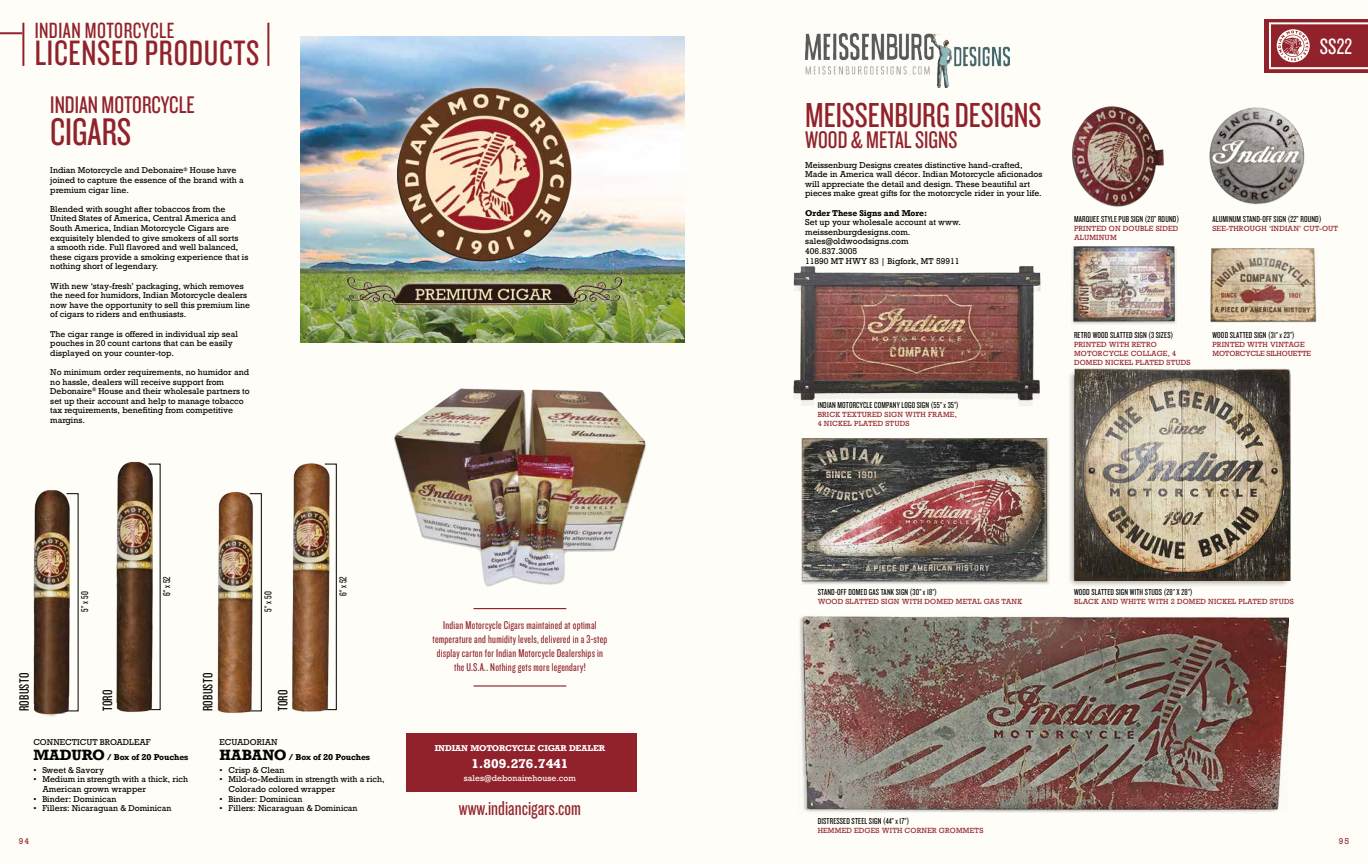
<style>
.page{position:relative;width:1368px;height:864px;background:#fefdf8}
.page>*{position:absolute;margin:0;border:0;box-sizing:border-box;transform-origin:0 0}
.t1{font:40px "Knockout 28 Junior Feathrwt";color:#91222b}
.t2{font:36.7px "Knockout 28 Junior Feathrwt";letter-spacing:.02em;color:#91222b}
.t3{font:36px "Knockout 28 Junior Feathrwt";color:#91222b}
.t4{font:25px "Knockout 28 Junior Feathrwt";color:#91222b}
.t5{font:23px "Knockout 28 Junior Feathrwt";color:#fefdf8}
.t6{font:22.9px "Knockout 28 Junior Feathrwt";letter-spacing:.02em;color:#91222b}
.t7{font:21px "Knockout 28 Junior Feathrwt";color:#91222b}
.t8{font:14px "Knockout 28 Junior Feathrwt";letter-spacing:.02em;color:#000}
.t9{font:700 12px "Rockwell";color:#fff}
.t10{font:11.7px/14.1px "Knockout 28 Junior Feathrwt";letter-spacing:.02em;color:#91222b;text-align:center}
.t11{font:10.3px "Knockout 28 Junior Feathrwt";letter-spacing:.02em;color:#000}
.t12{font:9px "Knockout 28 Junior Feathrwt";letter-spacing:.02em;color:#000}
.t13{font:8px/9.6px "Rockwell";color:#000}
.t14{font:700 8px/15px "Rockwell";letter-spacing:-.01em;color:#000}
.t15{font:700 8px "Rockwell";color:#fff}
.t16{font:8px "Rockwell";color:#fff}
.t17{font:8px "Rockwell";color:#91222b}
.t18{font:7px/9px "Rockwell";letter-spacing:.02em;color:#91222b}
.t19{font:7px/9px "Rockwell";letter-spacing:-.015em;color:#91222b}
.s1{font-weight:700;font-size:14px}
.s2{font-weight:700}
.s3{font-weight:400}
.s4{font-size:14px}
</style>
<div class="page">
<div style="left:406px;top:734px;width:231px;height:58px;background:#91222b"></div>
<svg style="left:1265px;top:19px;width:103px;height:54px"></svg>
<svg style="left:1269px;top:22px;width:99px;height:47px;background:#a85157"></svg>
<img style="left:292px;top:463px;width:45px;height:249px">
<div style="left:1068px;top:369px;width:223px;height:219px;background:#000;opacity:.75"></div>
<img style="left:300px;top:36px;width:384px;height:306px">
<img style="left:801px;top:439px;width:248px;height:145px">
<img style="left:799px;top:616px;width:490px;height:197px">
<img style="left:1209px;top:108px;width:96px;height:97px">
<img style="left:793px;top:266px;width:248px;height:140px">
<img style="left:1072px;top:106px;width:92px;height:101px">
<img style="left:1211px;top:248px;width:105px;height:75px">
<img style="left:1047px;top:368px;width:244px;height:213px">
<img style="left:1072px;top:247px;width:104px;height:77px">
<img style="left:805px;top:33px;width:204px;height:55px">
<hr style="left:473px;top:608px;width:93px;height:1px;background:#91222b">
<hr style="left:473px;top:685px;width:93px;height:2px;background:#91222b">
<img style="left:116px;top:461px;width:45px;height:251px">
<img style="left:217px;top:491px;width:45px;height:222px">
<img style="left:33px;top:490px;width:46px;height:227px">
<img style="left:394px;top:388px;width:252px;height:199px">
<hr style="left:0;top:32px;width:22px;height:2px;background:#91222b">
<hr style="left:267px;top:23px;width:2px;height:43px;background:#91222b">
<hr style="left:22px;top:23px;width:2px;height:43px;background:#91222b">
<img style="left:320px;top:64px;width:335px;height:264px">
<h3 class="t6" style="left:35px;top:17px;width:141px">INDIAN MOTORCYCLE</h3>
<h2 class="t2" style="left:35px;top:31px;width:226px">LICENSED PRODUCTS</h2>
<h3 class="t4" style="left:50px;top:89px;width:146px">INDIAN MOTORCYCLE</h3>
<h1 class="t1" style="left:50px;top:107px;width:83px">CIGARS</h1>
<p class="t13" style="left:50px;top:166px;width:195px">Indian Motorcycle and Debonaire<sup>®</sup> House have joined to capture the essence of the brand with a premium cigar line.</p>
<p class="t13" style="left:50px;top:204px;width:200px">Blended with sought after tobaccos from the United States of America, Central America and South America, Indian Motorcycle Cigars are exquisitely blended to give smokers of all sorts<br>a smooth ride. Full flavored and well balanced, these cigars provide a smoking experience that is nothing short of legendary.</p>
<p class="t13" style="left:50px;top:281px;width:201px">With new ‘stay-fresh’ packaging, which removes the need for humidors, Indian Motorcycle dealers now have the opportunity to sell this premium line of cigars to riders and enthusiasts.</p>
<p class="t13" style="left:50px;top:329px;width:189px">The cigar range is offered in individual zip seal pouches in 20 count cartons that can be easily displayed on your counter-top.</p>
<p class="t13" style="left:50px;top:367px;width:201px">No minimum order requirements, no humidor and no hassle, dealers will receive support from Debonaire<sup>®</sup> House and their wholesale partners to set up their account and help to manage tobacco tax requirements, benefiting from competitive margins.</p>
<p class="t11" style="left:79px;top:612px;width:22px;rotate:-90deg">5" x 50</p>
<p class="t11" style="left:161px;top:596px;width:21px;rotate:-90deg">6" x 52</p>
<p class="t11" style="left:262px;top:612px;width:22px;rotate:-90deg">5" x 50</p>
<p class="t11" style="left:337px;top:596px;width:21px;rotate:-90deg">6" x 52</p>
<h3 class="t8" style="left:16px;top:711px;width:40px;rotate:-90deg">ROBUSTO</h3>
<h3 class="t8" style="left:99px;top:711px;width:23px;rotate:-90deg">TORO</h3>
<h3 class="t8" style="left:199px;top:711px;width:40px;rotate:-90deg">ROBUSTO</h3>
<h3 class="t8" style="left:274px;top:711px;width:23px;rotate:-90deg">TORO</h3>
<h3 class="t10" style="left:433px;top:618px;width:176px">Indian Motorcycle Cigars maintained at optimal temperature and humidity levels, delivered in a 3-step display carton for Indian Motorcycle Dealerships in the U.S.A.. Nothing gets more legendary!</h3>
<p class="t13" style="left:33px;top:735px;width:157px;line-height:15px">CONNECTICUT BROADLEAF<br><span class="s1">MADURO</span> <span class="s2">/ Box of 20 Pouches</span></p>
<p class="t13" style="left:33px;top:765px;width:72px">• Sweet &amp; Savory</p>
<p class="t13" style="left:42px;top:775px;width:147px;text-indent:-9px">• Medium in strength with a thick, rich<br>American grown wrapper</p>
<p class="t13" style="left:33px;top:794px;width:85px">• Binder: Dominican</p>
<p class="t13" style="left:33px;top:804px;width:140px">• Fillers: Nicaraguan &amp; Dominican</p>
<p class="t14" style="left:220px;top:734px;width:152px"><span class="s3">ECUADORIAN<br></span><span class="s4">HABANO</span> / Box of 20 Pouches</p>
<p class="t13" style="left:220px;top:765px;width:67px">• Crisp &amp; Clean</p>
<p class="t13" style="left:229px;top:775px;width:158px;text-indent:-9px">• Mild-to-Medium in strength with a rich,<br>Colorado colored wrapper</p>
<p class="t13" style="left:220px;top:794px;width:85px">• Binder: Dominican</p>
<p class="t13" style="left:220px;top:804px;width:140px">• Fillers: Nicaraguan &amp; Dominican</p>
<p class="t15" style="left:435px;top:743px;width:172px">INDIAN MOTORCYCLE CIGAR DEALER</p>
<h3 class="t9" style="left:471px;top:756px;width:98px">1.809.276.7441</h3>
<p class="t16" style="left:464px;top:773px;width:114px">sales@debonairehouse.com</p>
<h3 class="t7" style="left:459px;top:795px;width:124px">www.indiancigars.com</h3>
<h3 class="t3" style="left:805px;top:93px;width:238px">MEISSENBURG DESIGNS</h3>
<h3 class="t4" style="left:805px;top:125px;width:154px">WOOD &amp; METAL SIGNS</h3>
<p class="t13" style="left:805px;top:160px;width:239px">Meissenburg Designs creates distinctive hand-crafted, Made in America wall décor. Indian Motorcycle aficionados will appreciate the detail and design. These beautiful art pieces make great gifts for the motorcycle rider in your life.</p>
<p class="t14" style="left:805px;top:205px;width:124px">Order These Signs and More:</p>
<p class="t13" style="left:805px;top:218px;width:157px">Set up your wholesale account at www. meissenburgdesigns.com. sales@oldwoodsigns.com<br>406.837.3005<br>11890 MT HWY 83 | Bigfork, MT 59911</p>
<p class="t12" style="left:818px;top:400px;width:143px">INDIAN MOTORCYCLE COMPANY LOGO SIGN (55" x 35")</p>
<p class="t18" style="left:818px;top:410px;width:141px">BRICK TEXTURED SIGN WITH FRAME,<br>4 NICKEL PLATED STUDS</p>
<h3 class="t5" style="left:1320px;top:32px;width:34px">SS22</h3>
<p class="t12" style="left:1074px;top:213px;width:107px">MARQUEE STYLE PUB SIGN (20” ROUND)</p>
<p class="t18" style="left:1074px;top:224px;width:106px">PRINTED ON DOUBLE SIDED<br>ALUMINUM</p>
<p class="t12" style="left:1212px;top:213px;width:111px">ALUMINUM STAND-OFF SIGN (22” ROUND)</p>
<p class="t18" style="left:1212px;top:224px;width:127px">SEE-THROUGH ‘INDIAN’ CUT-OUT</p>
<p class="t12" style="left:1074px;top:330px;width:101px">RETRO WOOD SLATTED SIGN (3 SIZES)</p>
<p class="t18" style="left:1074px;top:340px;width:118px">PRINTED WITH RETRO<br>MOTORCYCLE COLLAGE, 4<br>DOMED NICKEL PLATED STUDS</p>
<p class="t12" style="left:1212px;top:330px;width:84px">WOOD SLATTED SIGN (31" x 23")</p>
<p class="t19" style="left:1212px;top:340px;width:100px">PRINTED WITH VINTAGE<br>MOTORCYCLE SILHOUETTE</p>
<p class="t12" style="left:818px;top:586px;width:121px">STAND-OFF DOMED GAS TANK SIGN (30" x 18")</p>
<p class="t18" style="left:818px;top:597px;width:206px">WOOD SLATTED SIGN WITH DOMED METAL GAS TANK</p>
<p class="t12" style="left:1074px;top:586px;width:120px">WOOD SLATTED SIGN WITH STUDS (28" X 28")</p>
<p class="t18" style="left:1074px;top:597px;width:221px">BLACK AND WHITE WITH 2 DOMED NICKEL PLATED STUDS</p>
<p class="t12" style="left:818px;top:815px;width:93px">DISTRESSED STEEL SIGN (44" x 17")</p>
<p class="t18" style="left:818px;top:826px;width:167px">HEMMED EDGES WITH CORNER GROMMETS</p>
<p class="t17" style="left:19px;top:836px;width:12px">94</p>
<p class="t17" style="left:1339px;top:836px;width:12px">95</p>
</div>
